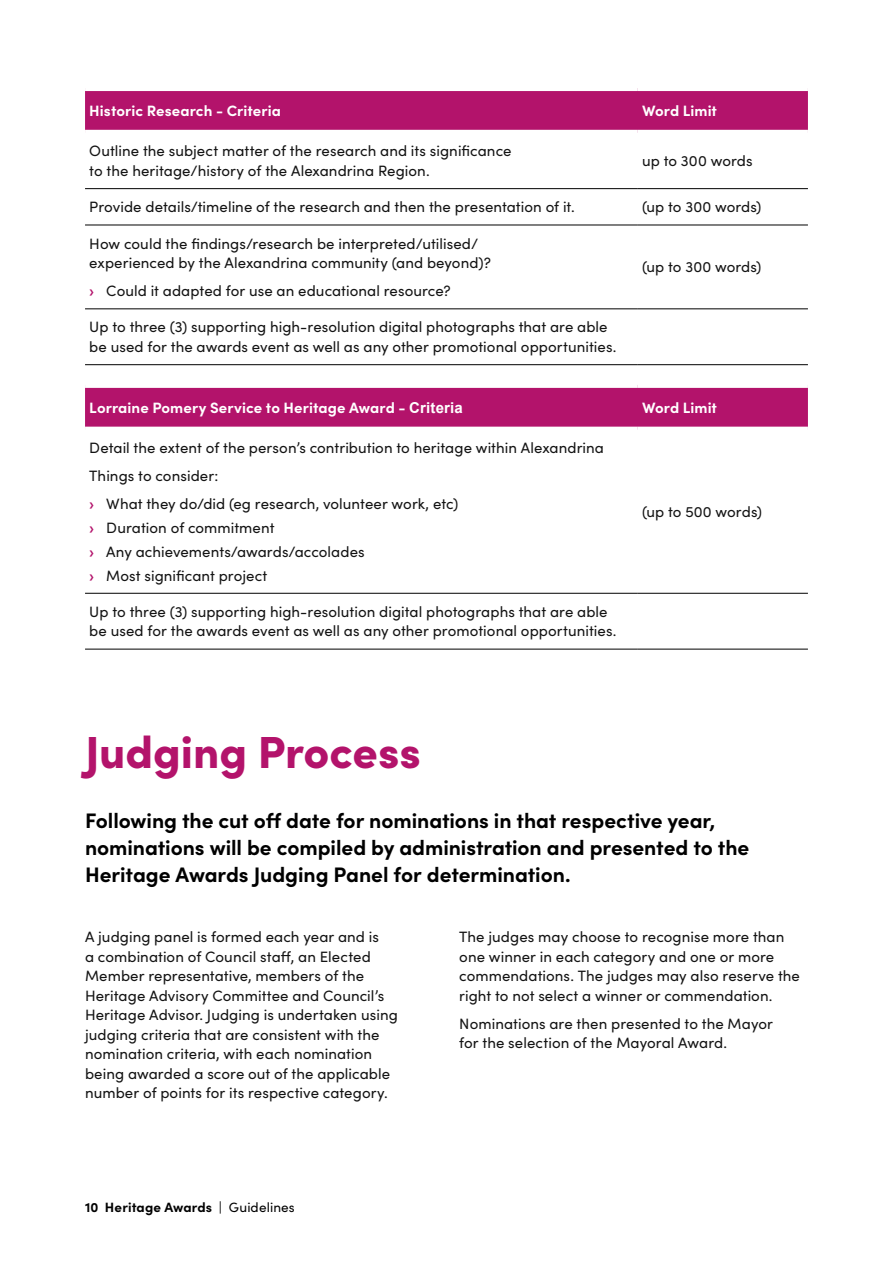
<style>
.page{position:relative;width:893px;height:1263px;background:#fff}
.page>*{position:absolute;margin:0;border:0;box-sizing:border-box;transform-origin:0 0}
.t1{font:900 45px "Sofia Pro";color:#b3136b}
.Intro_copy{font:700 21px/27px "Sofia Pro";letter-spacing:-.005em;color:#000}
.Body{font:15px/19.5px "Sofia Pro";letter-spacing:.005em;color:#141414}
.Table_header{font:700 15px "Sofia Pro";letter-spacing:.005em;color:#fff}
.t2{font:700 13.5px "Sofia Pro";letter-spacing:.01em;color:#000}
.s1{font-weight:900;color:#b3136b}
.s2{font-family:"Arial"}
.s3{font-weight:400}
</style>
<div class="page">
<div style="left:85px;top:91px;width:723px;height:39px;background:#b3136b"></div>
<hr style="left:85px;top:188px;width:553px;height:1px;background:#000">
<hr style="left:638px;top:188px;width:170px;height:1px;background:#000">
<hr style="left:85px;top:225px;width:553px;height:1px;background:#000">
<hr style="left:638px;top:225px;width:170px;height:1px;background:#000">
<hr style="left:85px;top:309px;width:553px;height:1px;background:#000">
<hr style="left:638px;top:309px;width:170px;height:1px;background:#000">
<hr style="left:85px;top:364px;width:553px;height:1px;background:#000">
<hr style="left:638px;top:364px;width:170px;height:1px;background:#000">
<div style="left:85px;top:388px;width:723px;height:39px;background:#b3136b"></div>
<hr style="left:85px;top:593px;width:553px;height:1px;background:#000">
<hr style="left:638px;top:593px;width:170px;height:1px;background:#000">
<hr style="left:85px;top:649px;width:553px;height:1px;background:#000">
<hr style="left:638px;top:649px;width:170px;height:1px;background:#000">
<p class="Table_header" style="left:89px;top:99px;width:193px">Historic Research - Criteria</p>
<p class="Table_header" style="left:642px;top:99px;width:76px">Word Limit</p>
<p class="Body" style="left:89px;top:141px;width:424px">Outline the subject matter of the research and its significance to the heritage/history of the Alexandrina Region.</p>
<p class="Body" style="left:642px;top:150px;width:112px">up to 300 words</p>
<p class="Body" style="left:89px;top:196px;width:487px">Provide details/timeline of the research and then the presentation of it.</p>
<p class="Body" style="left:642px;top:196px;width:121px">(up to 300 words)</p>
<p class="Body" style="left:89px;top:233px;width:403px">How could the findings/research be interpreted/utilised/ experienced by the Alexandrina community (and beyond)?</p>
<p class="Body" style="left:89px;top:280px;width:363px"><span class="s1">›</span> Could it adapted for use an educational resource?</p>
<p class="Body" style="left:642px;top:256px;width:121px">(up to 300 words)</p>
<p class="Body" style="left:89px;top:317px;width:529px">Up to three (3) supporting high-resolution digital photographs that are able be used for the awards event as well as any other promotional opportunities.</p>
<p class="Table_header" style="left:89px;top:396px;width:375px">Lorraine Pomery Service to Heritage Award - <span class="s2">Criteria</span></p>
<p class="Table_header" style="left:642px;top:396px;width:76px">Word Limit</p>
<p class="Body" style="left:89px;top:437px;width:516px">Detail the extent of the person’s contribution to heritage within Alexandrina</p>
<p class="Body" style="left:89px;top:465px;width:131px">Things to consider:</p>
<p class="Body" style="left:89px;top:493px;width:370px"><span class="s1">›</span> What they do/did (eg research, volunteer work, etc)</p>
<p class="Body" style="left:89px;top:517px;width:187px"><span class="s1">›</span> Duration of commitment</p>
<p class="Body" style="left:89px;top:541px;width:277px"><span class="s1">›</span> Any achievements/awards/accolades</p>
<p class="Body" style="left:89px;top:565px;width:180px"><span class="s1">›</span> Most significant project</p>
<p class="Body" style="left:642px;top:501px;width:121px">(up to 500 words)</p>
<p class="Body" style="left:89px;top:601px;width:529px">Up to three (3) supporting high-resolution digital photographs that are able be used for the awards event as well as any other promotional opportunities.</p>
<h1 class="t1" style="left:85px;top:716px;width:337px">Judging Process</h1>
<p class="Intro_copy" style="left:85px;top:806px;width:666px">Following the cut off date for nominations in that respective year, nominations will be compiled by administration and presented to the<br>Heritage Awards Judging Panel for determination.</p>
<p class="Body" style="left:85px;top:926px;width:314px">A judging panel is formed each year and is<br>a combination of Council staff, an Elected Member representative, members of the Heritage Advisory Committee and Council’s Heritage Advisor. Judging is undertaken using judging criteria that are consistent with the nomination criteria, with each nomination being awarded a score out of the applicable number of points for its respective category.</p>
<p class="t2" style="left:85px;top:1197px;width:211px">10 Heritage Awards <span class="s3">| Guidelines</span></p>
<p class="Body" style="left:459px;top:926px;width:342px">The judges may choose to recognise more than one winner in each category and one or more commendations. The judges may also reserve the right to not select a winner or commendation.</p>
<p class="Body" style="left:459px;top:1013px;width:315px">Nominations are then presented to the Mayor for the selection of the Mayoral Award.</p>
</div>
